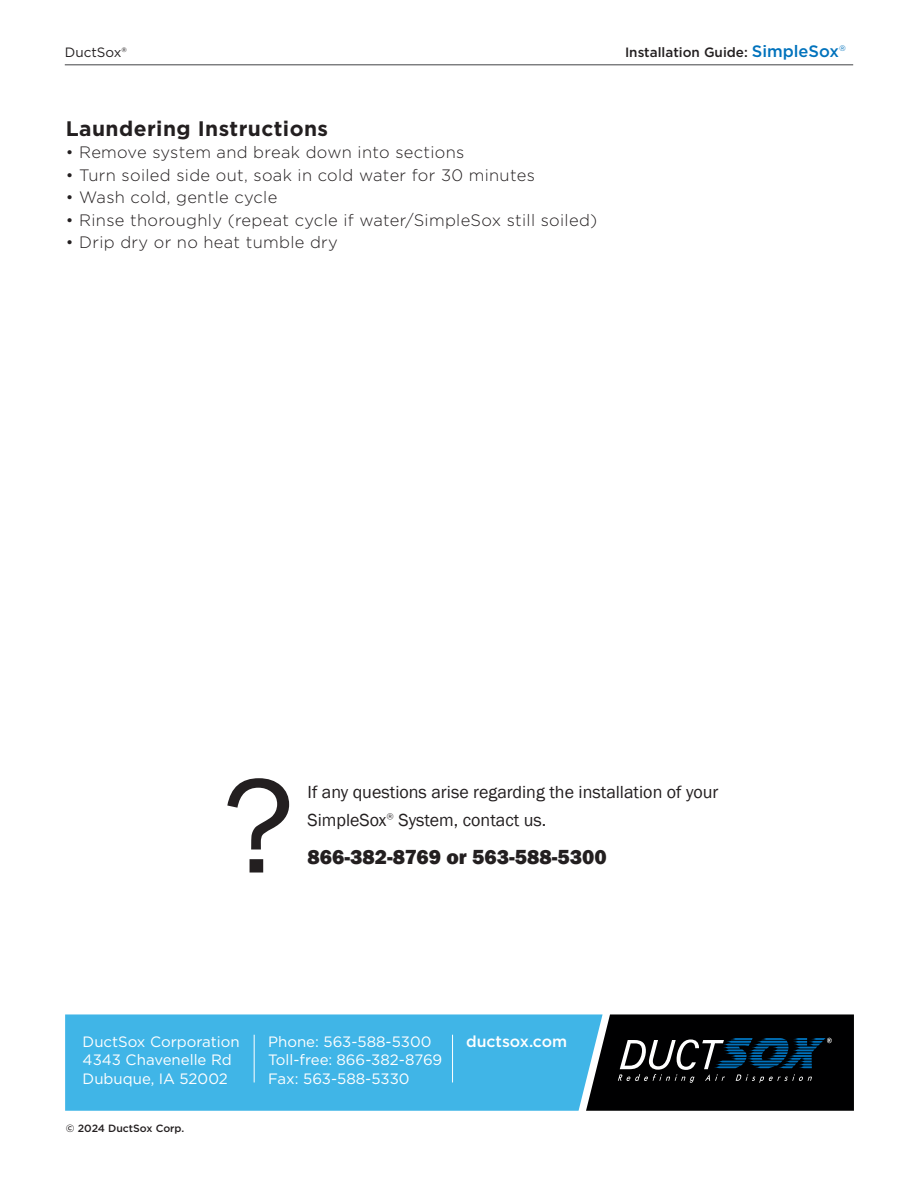
<style>
.page{position:relative;width:918px;height:1188px;background:#fff}
.page>*{position:absolute;margin:0;border:0;box-sizing:border-box;transform-origin:0 0}
.t1{font:138.6px "Franklin Gothic";color:#231f20}
.t2{font:800 21px "Franklin Gothic";color:#231f20}
.t3{font:700 21px "Gotham";letter-spacing:.02em;color:#231f20}
.t4{font:18px "Franklin Gothic";color:#231f20}
.t5{font:300 16.5px "Gotham";letter-spacing:.02em;color:#231f20}
.t6{font:500 15.9px "Gotham";color:#fff}
.t7{font:15px/18.8px "Gotham";color:#fff}
.t8{font:500 13.5px "Gotham";color:#231f20}
.t9{font:13.5px "Gotham";color:#231f20}
.t10{font:500 10.5px "Gotham";color:#231f20}
.s1{font-size:16.5px;color:#0072bc}
.s2{font-weight:300;font-size:16.5px;color:#0072bc}
.s3{font-family:"Gotham";font-weight:300}
</style>
<div class="page">
<hr style="left:65px;top:64px;width:788px;height:1px;background:#57585a">
<div style="left:65px;top:1014px;width:521px;height:97px;background:#40b5e7"></div>
<svg style="left:586px;top:1014px;width:268px;height:97px;background:#141c21"></svg>
<hr style="left:254px;top:1035px;width:1px;height:47px;background:#fff">
<hr style="left:452px;top:1035px;width:1px;height:47px;background:#fff">
<p class="t9" style="left:65px;top:44px;width:64px">DuctSox®</p>
<p class="t8" style="left:625px;top:43px;width:222px">Installation Guide: <span class="s1">SimpleSox</span><span class="s2">®</span></p>
<p class="t3" style="left:66px;top:114px;width:264px">Laundering Instructions</p>
<p class="t5" style="left:66px;top:142px;width:400px">• Remove system and break down into sections</p>
<p class="t5" style="left:66px;top:164px;width:471px">• Turn soiled side out, soak in cold water for 30 minutes</p>
<p class="t5" style="left:66px;top:187px;width:213px">• Wash cold, gentle cycle</p>
<p class="t5" style="left:66px;top:209px;width:533px">• Rinse thoroughly (repeat cycle if water/SimpleSox still soiled)</p>
<p class="t5" style="left:66px;top:232px;width:274px">• Drip dry or no heat tumble dry</p>
<p class="t1" style="left:225px;top:740px;width:72px">?</p>
<p class="t4" style="left:308px;top:781px;width:412px">If any questions arise regarding the installation of your</p>
<p class="t4" style="left:308px;top:809px;width:240px">SimpleSox<span class="s3">®</span> System, contact us.</p>
<p class="t2" style="left:308px;top:843px;width:301px">866-382-8769 or 563-588-5300</p>
<p class="t7" style="left:268px;top:1032px;width:176px">Phone: 563-588-5300<br>Toll-free: 866-382-8769<br>Fax: 563-588-5330</p>
<p class="t7" style="left:83px;top:1032px;width:159px">DuctSox Corporation</p>
<p class="t6" style="left:466px;top:1031px;width:103px">ductsox.com</p>
<p class="t7" style="left:83px;top:1050px;width:151px">4343 Chavenelle Rd<br>Dubuque, IA 52002</p>
<p class="t10" style="left:66px;top:1121px;width:120px">© 2024 DuctSox Corp.</p>
</div>
